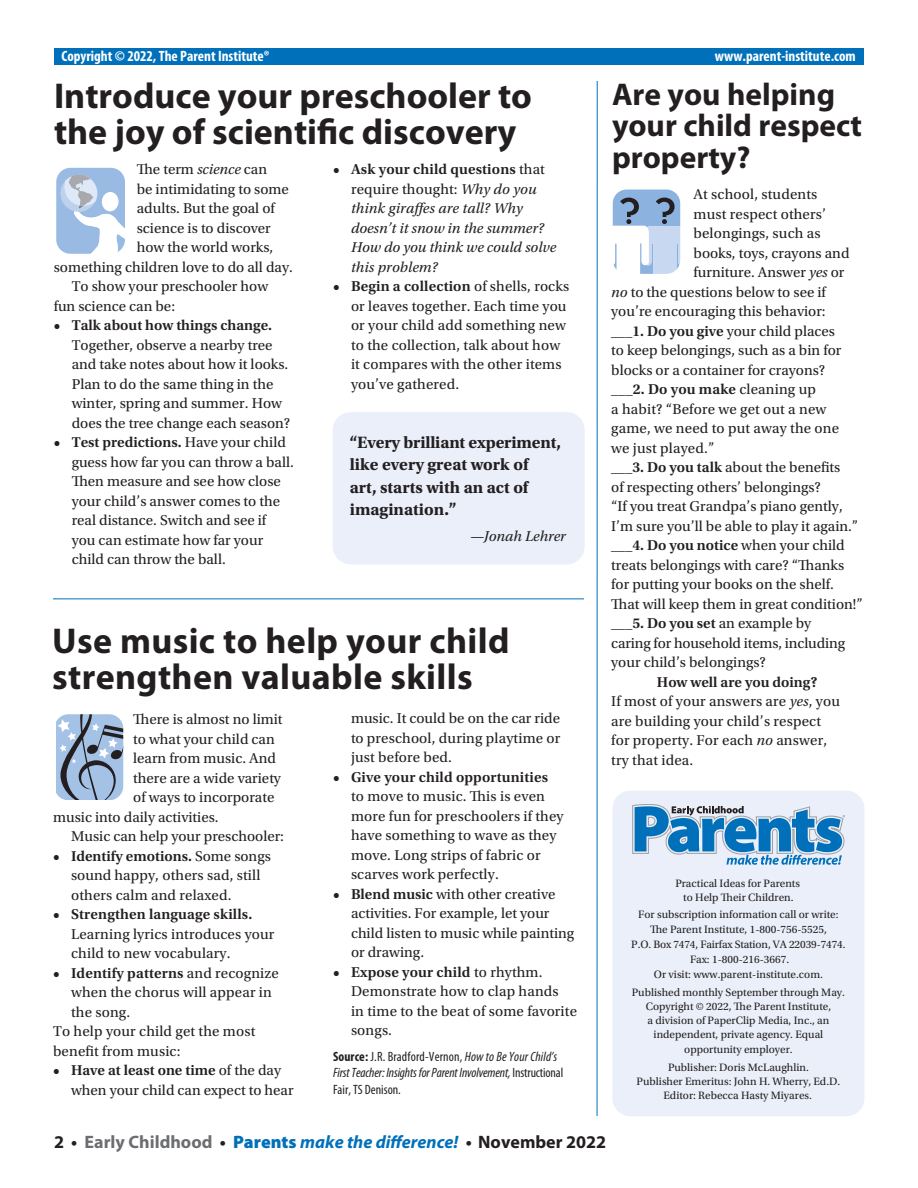
<style>
.page{position:relative;width:918px;height:1188px;background:#fff}
.page>*{position:absolute;margin:0;border:0;box-sizing:border-box;transform-origin:0 0}
.t1{font:700 36px/36px "Myriad Pro";color:#231f20}
.t2{font:700 31.5px/31.5px "Myriad Pro";color:#231f20}
.t3{font:italic 700 18px "Myriad Pro";color:#0070ba}
.t4{font:700 17.25px/22.5px "Utopia Std";color:#231f20}
.t5{font:15px/19.5px "Utopia Std";color:#231f20}
.t6{font:600 15px "Utopia Std";letter-spacing:.01em;color:#231f20}
.t7{font:italic 15px/19.5px "Utopia Std";color:#231f20}
.t8{font:700 condensed 15px "Myriad Pro";color:#fff}
.t9{font:italic condensed 13.5px/16.5px "Myriad Pro";letter-spacing:-.01em;color:#231f20}
.t10{font:11.25px/14.1px "Utopia Std";color:#231f20;text-align:center}
.s1{font-style:italic}
.s2{font-weight:600}
.s3{font-weight:600;font-style:normal}
.s4{font-style:normal}
.s5{font-weight:400}
.s6{font-weight:700;font-style:normal}
.s7{font-style:normal;color:#231f20}
.s8{font-style:normal;color:#6c6d70}
.s9{font-weight:900;font-style:normal}
</style>
<div class="page">
<div style="left:612px;top:791px;width:252px;height:325px;background:#eaeff9;border-radius:18px"></div>
<svg style="left:632px;top:804px;width:213px;height:61px"></svg>
<div style="left:54px;top:49px;width:810px;height:16px;background:#0070ba"></div>
<hr style="left:53px;top:598px;width:531px;height:1px;background:#0070ba">
<hr style="left:597px;top:81px;width:1px;height:1035px;background:#0070ba">
<svg style="left:612px;top:189px;width:69px;height:85px"></svg>
<div style="left:333px;top:412px;width:252px;height:152px;background:#eaeff9;border-radius:18px"></div>
<svg style="left:56px;top:167px;width:69px;height:87px"></svg>
<svg style="left:56px;top:714px;width:68px;height:86px"></svg>
<p class="t8" style="left:62px;top:46px;width:210px">Copyright © 2022, The Parent Institute®</p>
<p class="t8" style="left:715px;top:46px;width:142px">www.parent-institute.com</p>
<h1 class="t1" style="left:54px;top:77px;width:480px">Introduce your preschooler to the joy of scientific discovery</h1>
<h2 class="t2" style="left:612px;top:77px;width:251px">Are you helping your child respect property?</h2>
<p class="t5" style="left:137px;top:160px;width:132px">The term <span class="s1">science</span> can</p>
<p class="t5" style="left:137px;top:179px;width:154px">be intimidating to some</p>
<p class="t5" style="left:137px;top:199px;width:140px">adults. But the goal of</p>
<p class="t5" style="left:137px;top:218px;width:136px">science is to discover</p>
<p class="t5" style="left:137px;top:238px;width:138px">how the world works,</p>
<p class="t5" style="left:54px;top:257px;width:241px">something children love to do all day.</p>
<p class="t5" style="left:72px;top:277px;width:198px">To show your preschooler how</p>
<p class="t5" style="left:54px;top:296px;width:123px">fun science can be:</p>
<p class="t6" style="left:54px;top:317px;width:220px">• Talk about how things change.</p>
<p class="t5" style="left:72px;top:335px;width:220px">Together, observe a nearby tree and take notes about how it looks.<br>Plan to do the same thing in the winter, spring and summer. How does the tree change each season?</p>
<p class="t5" style="left:72px;top:433px;width:224px;text-indent:-18px"><span class="s2">• Test predictions.</span> Have your child guess how far you can throw a ball.<br>Then measure and see how close your child’s answer comes to the real distance. Switch and see if<br>you can estimate how far your child can throw the ball.</p>
<p class="t7" style="left:351px;top:160px;width:207px;text-indent:-18px"><span class="s3">• Ask your child questions</span> <span class="s4">that require thought:</span> Why do you think giraffes are tall? Why doesn’t it snow in the summer?<br>How do you think we could solve this problem?</p>
<p class="t5" style="left:351px;top:277px;width:220px;text-indent:-18px"><span class="s2">• Begin a collection</span> of shells, rocks or leaves together. Each time you or your child add something new to the collection, talk about how it compares with the other items you’ve gathered.</p>
<p class="t5" style="left:694px;top:185px;width:125px">At school, students</p>
<p class="t5" style="left:694px;top:204px;width:134px">must respect others’</p>
<p class="t5" style="left:694px;top:224px;width:129px">belongings, such as</p>
<p class="t5" style="left:694px;top:243px;width:157px">books, toys, crayons and</p>
<p class="t5" style="left:694px;top:263px;width:152px">furniture. Answer <span class="s1">yes</span> or</p>
<p class="t5" style="left:611px;top:282px;width:216px"><span class="s1">no</span> to the questions below to see if</p>
<p class="t5" style="left:611px;top:302px;width:216px">you’re encouraging this behavior:</p>
<p class="t5" style="left:611px;top:321px;width:225px"><span class="s2">___1. Do you give</span> your child places</p>
<p class="t5" style="left:611px;top:341px;width:232px">to keep belongings, such as a bin for</p>
<p class="t5" style="left:611px;top:360px;width:216px">blocks or a container for crayons?</p>
<p class="t6" style="left:611px;top:381px;width:206px">___2. Do you make <span class="s5">cleaning up</span></p>
<p class="t5" style="left:611px;top:399px;width:217px">a habit? “Before we get out a new</p>
<p class="t5" style="left:611px;top:419px;width:229px">game, we need to put away the one</p>
<p class="t5" style="left:611px;top:438px;width:105px">we just played.”</p>
<p class="t5" style="left:611px;top:458px;width:231px"><span class="s2">___3. Do you talk</span> about the benefits</p>
<p class="t5" style="left:611px;top:477px;width:211px">of respecting others’ belongings?</p>
<p class="t5" style="left:611px;top:497px;width:233px">“If you treat Grandpa’s piano gently,</p>
<p class="t5" style="left:611px;top:516px;width:249px">I’m sure you’ll be able to play it again.”</p>
<p class="t6" style="left:611px;top:537px;width:235px">___4. Do you notice <span class="s5">when your child</span></p>
<p class="t5" style="left:611px;top:555px;width:234px">treats belongings with care? “Thanks</p>
<p class="t5" style="left:611px;top:575px;width:224px">for putting your books on the shelf.</p>
<p class="t5" style="left:611px;top:594px;width:253px">That will keep them in great condition!”</p>
<p class="t6" style="left:611px;top:615px;width:201px">___5. Do you set <span class="s5">an example by</span></p>
<p class="t5" style="left:611px;top:633px;width:235px">caring for household items, including</p>
<p class="t5" style="left:611px;top:653px;width:156px">your child’s belongings?</p>
<p class="t5" style="left:611px;top:672px;width:230px;text-indent:46px"><span class="s2">How well are you doing?<br></span>If most of your answers are <span class="s1">yes</span>, you are building your child’s respect for property. For each <span class="s1">no</span> answer, try that idea.</p>
<p class="t4" style="left:350px;top:431px;width:213px">“Every brilliant experiment, like every great work of<br>art, starts with an act of imagination.”</p>
<p class="t7" style="left:470px;top:527px;width:98px">—Jonah Lehrer</p>
<h1 class="t1" style="left:52px;top:621px;width:459px">Use music to help your child strengthen valuable skills</h1>
<p class="t5" style="left:351px;top:709px;width:211px;text-align:justify">music. It could be on the car ride to preschool, during playtime or just before bed.</p>
<p class="t6" style="left:333px;top:768px;width:217px">• Give your child opportunities</p>
<p class="t5" style="left:351px;top:787px;width:214px">to move to music. This is even more fun for preschoolers if they have something to wave as they move. Long strips of fabric or scarves work perfectly.</p>
<p class="t5" style="left:351px;top:884px;width:225px;text-indent:-18px"><span class="s2">• Blend music</span> with other creative activities. For example, let your child listen to music while painting or drawing.</p>
<p class="t5" style="left:351px;top:962px;width:228px;text-indent:-18px"><span class="s2">• Expose your child</span> to rhythm.<br>Demonstrate how to clap hands<br>in time to the beat of some favorite songs.</p>
<p class="t9" style="left:333px;top:1048px;width:232px"><span class="s6">Source:</span> <span class="s4">J.R. Bradford-Vernon,</span> How to Be Your Child’s<br>First Teacher: Insights for Parent Involvement, <span class="s4">Instructional<br>Fair, TS Denison.</span></p>
<p class="t5" style="left:133px;top:710px;width:151px">There is almost no limit</p>
<p class="t5" style="left:133px;top:729px;width:143px">to what your child can</p>
<p class="t5" style="left:133px;top:749px;width:144px">learn from music. And</p>
<p class="t5" style="left:133px;top:768px;width:149px">there are a wide variety</p>
<p class="t5" style="left:133px;top:788px;width:143px">of ways to incorporate</p>
<p class="t5" style="left:53px;top:807px;width:167px">music into daily activities.</p>
<p class="t5" style="left:71px;top:827px;width:214px">Music can help your preschooler:</p>
<p class="t5" style="left:71px;top:846px;width:201px;text-indent:-18px"><span class="s2">• Identify emotions.</span> Some songs sound happy, others sad, still others calm and relaxed.</p>
<p class="t6" style="left:53px;top:906px;width:201px">• Strengthen language skills.</p>
<p class="t5" style="left:71px;top:924px;width:205px">Learning lyrics introduces your child to new vocabulary.</p>
<p class="t6" style="left:53px;top:964px;width:227px">• Identify patterns <span class="s5">and recognize</span></p>
<p class="t5" style="left:71px;top:983px;width:202px">when the chorus will appear in</p>
<p class="t5" style="left:71px;top:1002px;width:61px">the song.</p>
<p class="t5" style="left:53px;top:1022px;width:204px">To help your child get the most</p>
<p class="t5" style="left:53px;top:1041px;width:129px">benefit from music:</p>
<p class="t5" style="left:71px;top:1061px;width:224px;text-indent:-18px"><span class="s2">• Have at least one time</span> of the day when your child can expect to hear</p>
<p class="t10" style="left:675px;top:876px;width:126px">Practical Ideas for Parents to Help Their Children.</p>
<p class="t10" style="left:631px;top:907px;width:216px;line-height:15px">For subscription information call or write:<br>The Parent Institute, 1-800-756-5525,<br>P.O. Box 7474, Fairfax Station, VA 22039-7474.<br>Fax: 1-800-216-3667.<br>Or visit: www.parent-institute.com.</p>
<p class="t10" style="left:632px;top:986px;width:215px">Published monthly September through May.<br>Copyright © 2022, The Parent Institute,<br>a division of PaperClip Media, Inc., an independent, private agency. Equal opportunity employer.</p>
<p class="t10" style="left:637px;top:1061px;width:205px">Publisher: Doris McLaughlin.<br>Publisher Emeritus: John H. Wherry, Ed.D.<br>Editor: Rebecca Hasty Miyares.</p>
<p class="t3" style="left:54px;top:1130px;width:554px"><span class="s7">2 •</span> <span class="s8">Early Childhood</span> <span class="s7">•</span> <span class="s9">Parents</span> make the difference! <span class="s7">• November 2022</span></p>
</div>
